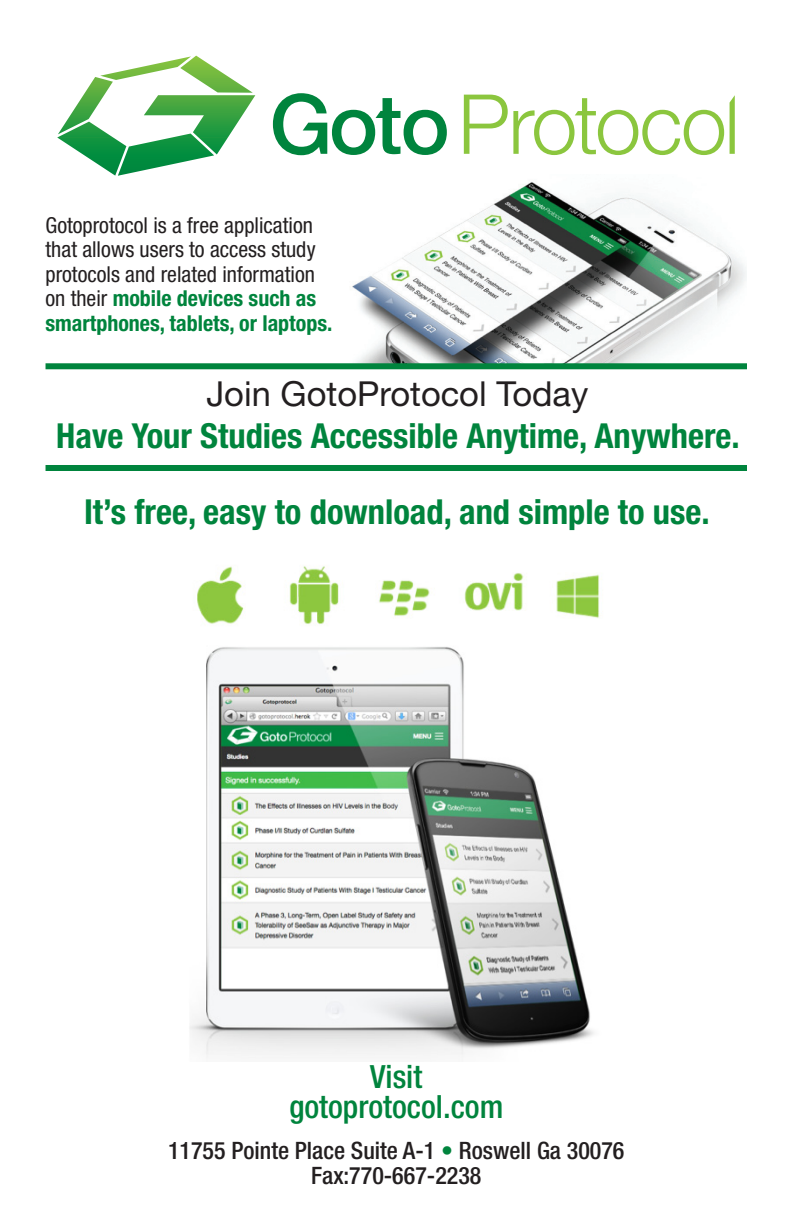
<style>
.page{position:relative;width:792px;height:1224px;background:#fff}
.page>*{position:absolute;margin:0;border:0;box-sizing:border-box;transform-origin:0 0}
.t1{font:700 condensed 34.4px "Helvetica Neue";color:#00843d}
.t2{font:34.4px "Helvetica Neue";color:#231f20}
.t3{font:500 condensed 32px/30px "Helvetica Neue";color:#00843d;text-align:center}
.t4{font:500 condensed 24px/25px "Helvetica Neue";color:#231f20;text-align:center}
.t5{font:condensed 22px/24.4px "Helvetica Neue";color:#231f20}
.s1{font-weight:700;color:#00843d}
.s2{color:#00843d}
</style>
<div class="page">
<svg style="left:57px;top:56px;width:198px;height:120px"></svg>
<svg style="left:273px;top:93px;width:174px;height:62px"></svg>
<svg style="left:464px;top:95px;width:260px;height:60px"></svg>
<svg style="left:730px;top:95px;width:5px;height:59px"></svg>
<img style="left:190px;top:566px;width:410px;height:491px">
<img style="left:352px;top:182px;width:395px;height:181px">
<div style="left:46px;top:363px;width:701px;height:6px;background:#00843d"></div>
<div style="left:46px;top:465px;width:701px;height:6px;background:#00843d"></div>
<p class="t5" style="left:46px;top:212px;width:288px">Gotoprotocol is a free application that allows users to access study protocols and related information on their <span class="s1">mobile devices such as smartphones, tablets, or laptops.</span></p>
<h1 class="t2" style="left:206px;top:373px;width:383px">Join GotoProtocol Today</h1>
<h1 class="t1" style="left:56px;top:415px;width:685px">Have Your Studies Accessible Anytime, Anywhere.</h1>
<h1 class="t1" style="left:84px;top:491px;width:627px">It’s free, easy to download, and simple to use.</h1>
<h2 class="t3" style="left:289px;top:1061px;width:216px">Visit gotoprotocol.com</h2>
<p class="t4" style="left:168px;top:1137px;width:458px">11755 Pointe Place Suite A-1 <span class="s2">•</span> Roswell Ga 30076<br>Fax:770-667-2238</p>
</div>
